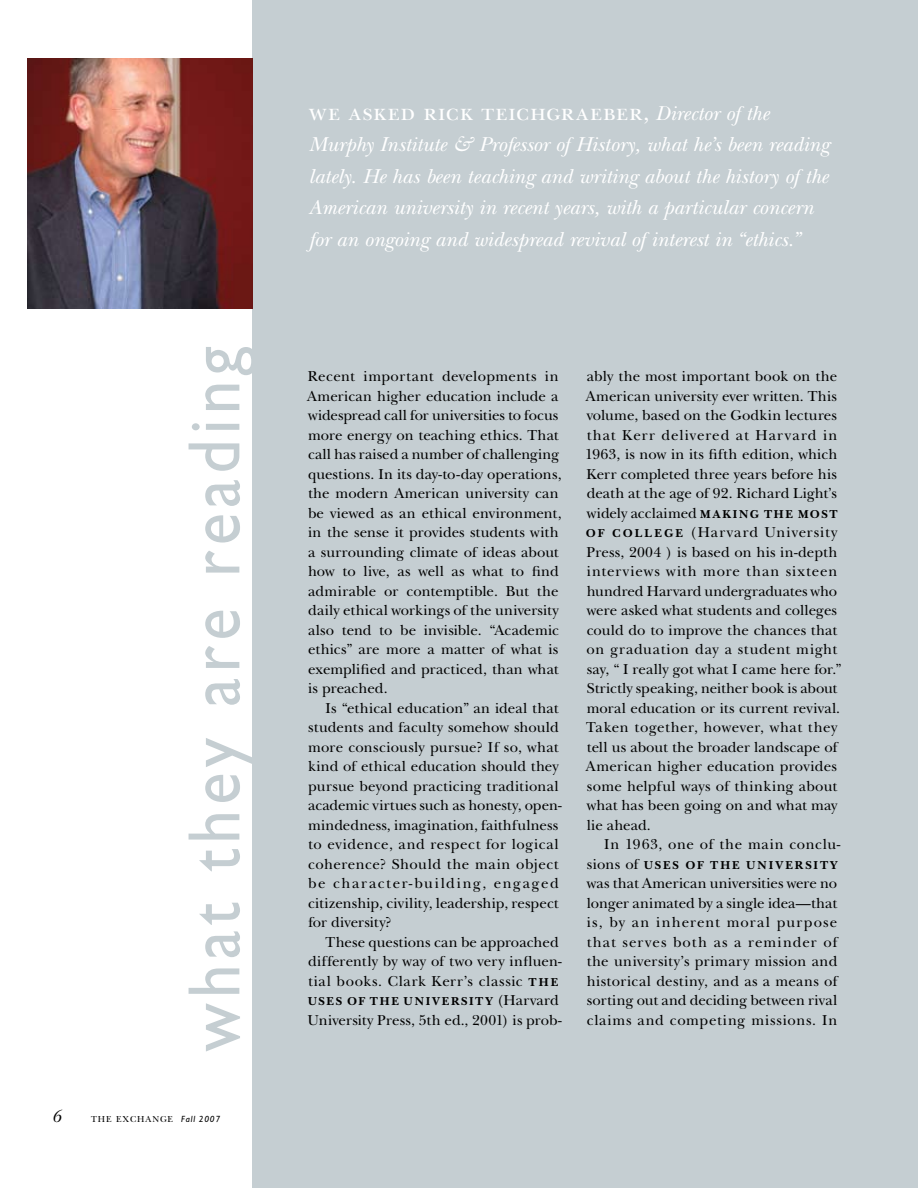
<style>
.page{position:relative;width:918px;height:1188px;background:#fff}
.page>*{position:absolute;margin:0;border:0;box-sizing:border-box;transform-origin:0 0}
.t1{font:74.55px "M Gill Sans";color:#c5ced2;scale:.9 1}
.t2{font:24px "New Baskerville SC";letter-spacing:.03em;color:#fff}
.t3{font:italic 21px/31.5px "New Baskerville";letter-spacing:-.005em;color:#fff}
.t4{font:18px "New Baskerville Italic Os F";color:#000}
.t5{font:15px/19.5px "New Baskerville";letter-spacing:.01em;color:#000}
.t6{font:15px/19.5px "New Baskerville";letter-spacing:.03em;color:#000}
.t7{font:12px "New Baskerville Bold SC";color:#000}
.t8{font:9px "New Baskerville";color:#000}
.t9{font:italic 9px "M Gill Sans";letter-spacing:.1em;color:#000}
.s1{font-family:"New Baskerville";font-style:italic;font-size:21px}
.s2{font-family:"New Baskerville Bold SC";font-size:12px}
</style>
<div class="page">
<div style="left:253px;top:0;width:665px;height:1188px;background:#c5ced2"></div>
<img style="left:27px;top:58px;width:226px;height:250px">
<h1 class="t1" style="left:173px;top:1052px;width:785px;rotate:-90deg">what they are reading</h1>
<p class="t4" style="left:51px;top:1106px;width:12px">6</p>
<p class="t8" style="left:91px;top:1114px;width:15px">The</p>
<p class="t8" style="left:116px;top:1114px;width:23px">Exchange</p>
<p class="t9" style="left:181px;top:1114px;width:41px">Fall 2007</p>
<h2 class="t2" style="left:309px;top:98px;width:462px">we asked rick teichgraeber, <span class="s1">Director of the</span></h2>
<p class="t3" style="left:309px;top:129px;width:522px">Murphy Institute &amp; Professor of History, what he’s been reading lately. He has been teaching and writing about the history of the American university in recent years, with a particular concern for an ongoing and widespread revival of interest in “ethics.”</p>
<p class="t5" style="left:307px;top:366px;width:256px">Recent important developments in American higher education include a widespread call for universities to focus more energy on teaching ethics. That call has raised a number of challenging questions. In its day-to-day operations, the modern American university can be viewed as an ethical environment, in the sense it provides students with a surrounding climate of ideas about how to live, as well as what to find admirable or contemptible. But the daily ethical workings of the university also tend to be invisible. “Academic ethics” are more a matter of what is exemplified and practiced, than what is preached.</p>
<p class="t5" style="left:308px;top:698px;width:255px;text-indent:17px">Is “ethical education” an ideal that students and faculty somehow should more consciously pursue? If so, what kind of ethical education should they pursue beyond practicing traditional academic virtues such as honesty, open&shy;mindedness, imagination, faithfulness to evidence, and respect for logical coherence? Should the main object be character-building, engaged citizenship, civility, leadership, respect for diversity?</p>
<p class="t5" style="left:308px;top:932px;width:255px;text-indent:17px">These questions can be approached differently by way of two very influen&shy;tial books. Clark Kerr’s classic <span class="s2">THE</span></p>
<p class="t7" style="left:308px;top:994px;width:10px">USES</p>
<p class="t7" style="left:347px;top:994px;width:34px">OF THE</p>
<p class="t7" style="left:404px;top:994px;width:10px">UNI</p>
<p class="t7" style="left:432px;top:994px;width:20px">VERSITY</p>
<p class="t5" style="left:308px;top:990px;width:256px;text-align:right">(Harvard<br>University Press, 5th ed., 2001) is prob-</p>
<p class="t5" style="left:585px;top:366px;width:254px;text-align:justify">ably the most important book on the American university ever written. This volume, based on the Godkin lectures that Kerr delivered at Harvard in 1963, is now in its fifth edition, which Kerr completed three years before his death at the age of 92. Richard Light’s widely acclaimed <span class="s2">MAKING</span></p>
<p class="t7" style="left:764px;top:507px;width:11px">THE</p>
<p class="t7" style="left:798px;top:507px;width:11px">MOST</p>
<p class="t5" style="left:586px;top:522px;width:257px;text-indent:105px">(Harvard University Press, 2004 ) is based on his in-depth interviews with more than sixteen hundred Harvard undergraduates who were asked what students and colleges could do to improve the chances that on graduation day a student might say, “ I really got what I came here for.” Strictly speaking, neither book is about moral education or its current revival.<br>Taken together, however, what they tell us about the broader landscape of American higher education provides some helpful ways of thinking about what has been going on and what may lie ahead.</p>
<p class="t6" style="left:587px;top:834px;width:255px;text-indent:17px">In 1963, one of the main conclu&shy;sions of <span class="s2">USES</span></p>
<p class="t7" style="left:586px;top:526px;width:11px">OF</p>
<p class="t7" style="left:612px;top:526px;width:12px">COLLEGE</p>
<p class="t7" style="left:686px;top:858px;width:10px">OF</p>
<p class="t7" style="left:710px;top:858px;width:11px">THE</p>
<p class="t7" style="left:746px;top:858px;width:10px">UNI</p>
<p class="t7" style="left:775px;top:858px;width:20px">VERSITY</p>
<p class="t5" style="left:587px;top:873px;width:252px;text-align:justify">was that American universities were no longer animated by a single idea—that is, by an inherent moral purpose that serves both as a reminder of the university’s primary mission and historical destiny, and as a means of sorting out and deciding between rival claims and competing missions. In</p>
</div>
